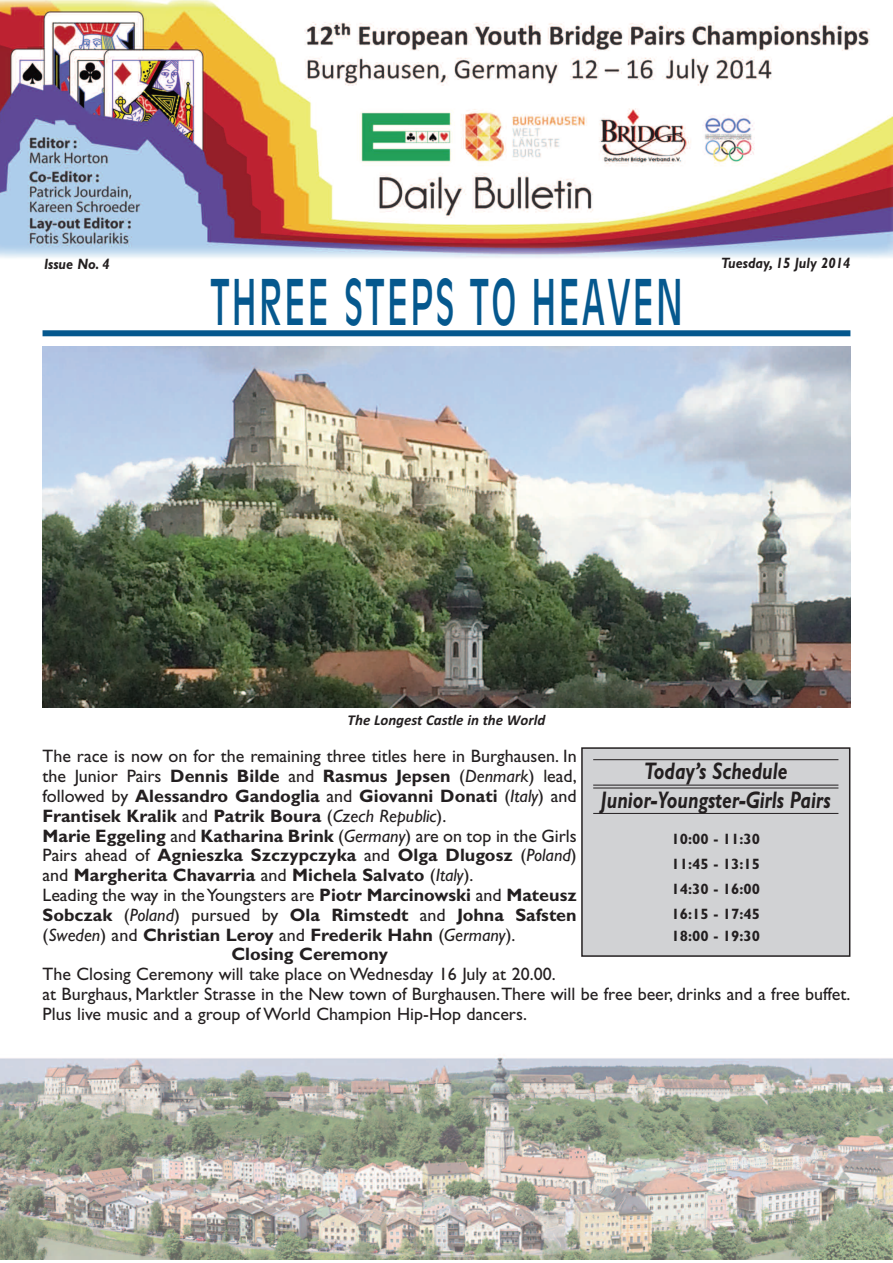
<style>
.page{position:relative;width:893px;height:1263px;background:#fff}
.page>*{position:absolute;margin:0;border:0;box-sizing:border-box;transform-origin:0 0}
.t1{font:62.1px "Antique Olive";letter-spacing:.065em;color:#05588e;scale:.56 1}
.t2{font:italic 700 24px/28.3px "Gill Sans Bridge";color:#231f20;text-align:center;scale:.8 1}
.t3{font:700 18px "Gill Sans Bridge";color:#231f20}
.t4{font:18px/19.8px "Gill Sans Bridge";color:#231f20}
.t5{font:700 15px/25px "Gill Sans Bridge";color:#231f20;text-align:justify}
.t6{font:italic 700 15px "Gill Sans Bridge";color:#231f20;scale:.92 1}
.t7{font:italic 700 15px "Calibri";color:#231f20}
.s1{font-weight:700}
.s2{font-style:italic}
.s3{font-weight:400}
.s4{font-weight:400;font-style:italic}
</style>
<div class="page">
<img style="left:0;top:0;width:892px;height:1259px">
<img style="left:43px;top:347px;width:807px;height:360px">
<div style="left:43px;top:750px;width:807px;height:301px;background:#fff"></div>
<div style="left:43px;top:330px;width:807px;height:6px;background:#05588e"></div>
<div style="left:43px;top:713px;width:807px;height:19px;background:#fff"></div>
<div style="left:582px;top:748px;width:268px;height:208px;background:#d1d2d4"></div>
<div style="left:581px;top:747px;width:269px;height:210px;border:2px solid #231f20"></div>
<hr style="left:593px;top:759px;width:245px;height:1px;background:#231f20">
<hr style="left:593px;top:785px;width:245px;height:1px;background:#231f20">
<hr style="left:593px;top:788px;width:245px;height:1px;background:#231f20">
<hr style="left:593px;top:813px;width:245px;height:1px;background:#231f20">
<p class="t6" style="left:44px;top:255px;width:73px">Issue No. 4</p>
<p class="t6" style="left:721px;top:254px;width:142px">Tuesday, 15 July 2014</p>
<h1 class="t1" style="left:210px;top:267px;width:845px">THREE STEPS TO HEAVEN</h1>
<p class="t7" style="left:348px;top:711px;width:199px">The Longest Castle in the World</p>
<p class="t4" style="left:43px;top:746px;width:536px">The race is now on for the remaining three titles here in Burghausen. In</p>
<p class="t4" style="left:43px;top:766px;width:536px">the Junior Pairs <span class="s1">Dennis Bilde</span> and <span class="s1">Rasmus Jepsen</span> (<span class="s2">Denmark</span>) lead,</p>
<p class="t3" style="left:43px;top:785px;width:536px"><span class="s3">followed by</span> Alessandro Gandoglia <span class="s3">and</span> Giovanni Donati <span class="s3">(</span><span class="s4">Italy</span><span class="s3">) and</span></p>
<p class="t3" style="left:43px;top:805px;width:405px">Frantisek Kralik <span class="s3">and</span> Patrik Boura <span class="s3">(</span><span class="s4">Czech Republic</span><span class="s3">).</span></p>
<p class="t3" style="left:43px;top:825px;width:536px">Marie Eggeling <span class="s3">and</span> Katharina Brink <span class="s3">(</span><span class="s4">Germany</span><span class="s3">) are on top in the Girls</span></p>
<p class="t3" style="left:43px;top:844px;width:536px"><span class="s3">Pairs ahead of</span> Agnieszka Szczypczyka <span class="s3">and</span> Olga Dlugosz <span class="s3">(</span><span class="s4">Poland</span><span class="s3">)</span></p>
<p class="t3" style="left:43px;top:864px;width:432px"><span class="s3">and</span> Margherita Chavarria <span class="s3">and</span> Michela Salvato <span class="s3">(</span><span class="s4">Italy</span><span class="s3">).</span></p>
<p class="t4" style="left:43px;top:885px;width:536px">Leading the way in theYoungsters are <span class="s1">Piotr Marcinowski</span> and <span class="s1">Mateusz</span></p>
<p class="t3" style="left:43px;top:904px;width:536px">Sobczak <span class="s3">(</span><span class="s4">Poland</span><span class="s3">) pursued by</span> Ola Rimstedt <span class="s3">and</span> Johna Safsten</p>
<p class="t3" style="left:43px;top:924px;width:474px"><span class="s3">(</span><span class="s4">Sweden</span><span class="s3">) and</span> Christian Leroy <span class="s3">and</span> Frederik Hahn <span class="s3">(</span><span class="s4">Germany</span><span class="s3">).</span></p>
<p class="t3" style="left:231px;top:943px;width:158px">Closing Ceremony</p>
<p class="t4" style="left:43px;top:964px;width:809px">The Closing Ceremony will take place on Wednesday 16 July at 20.00.<br>at Burghaus, Marktler Strasse in the New town of Burghausen.There will be free beer, drinks and a free buffet.<br>Plus live music and a group of World Champion Hip-Hop dancers.</p>
<h2 class="t2" style="left:601px;top:757px;width:289px">Today’s Schedule<br>Junior-Youngster-Girls Pairs</h2>
<p class="t5" style="left:672px;top:826px;width:90px">10:00 - 11:30<br>11:45 - 13:15<br>14:30 - 16:00<br>16:15 - 17:45</p>
<p class="t5" style="left:672px;top:924px;width:90px">18:00 - 19:30</p>
</div>
